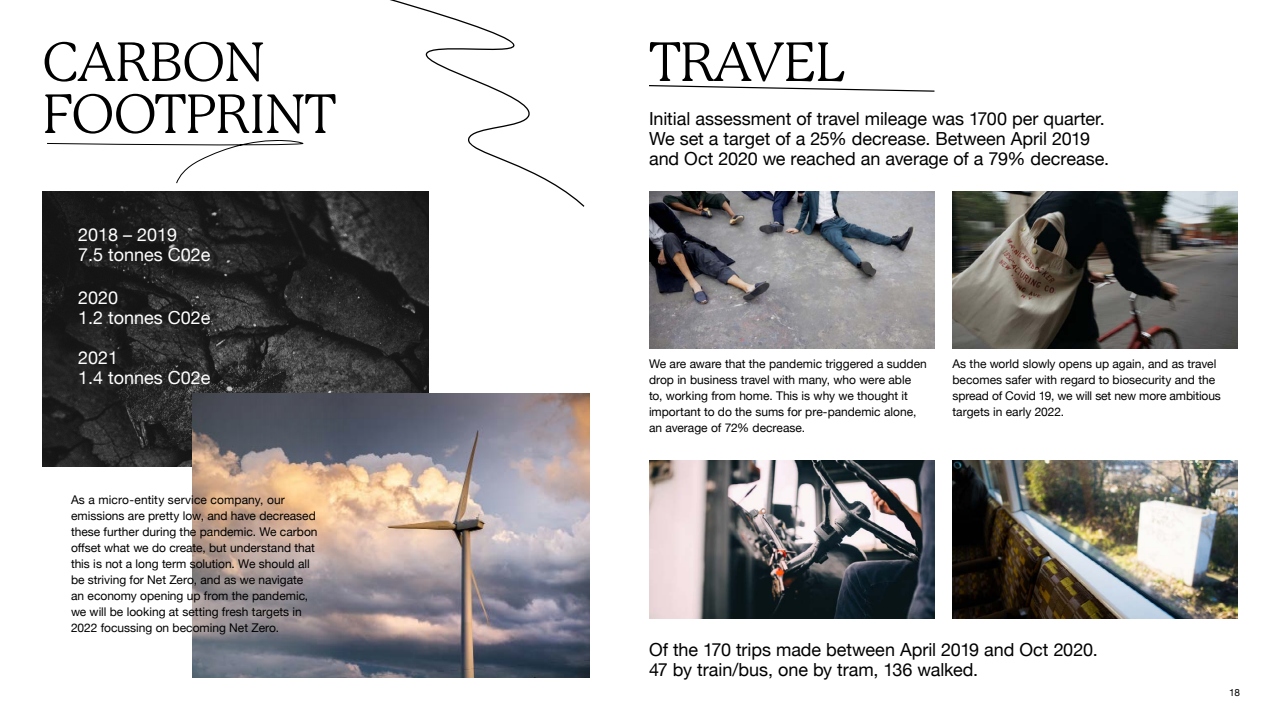
<style>
.page{position:relative;width:1280px;height:720px;background:#fff}
.page>*{position:absolute;margin:0;border:0;box-sizing:border-box;transform-origin:0 0}
.t1{font:54px/52px "P22 Mackinac Pro";letter-spacing:-.03em;color:#000}
.t2{font:18px/20px "Helvetica Neue";letter-spacing:-.005em;color:#000}
.t3{font:18px/20px "Helvetica Neue";color:#fff}
.t4{font:12px/16px "Helvetica Neue";color:#000}
.t5{font:10px "Helvetica Neue";color:#000}
</style>
<div class="page">
<img style="left:649px;top:192px;width:285px;height:157px">
<img style="left:649px;top:461px;width:285px;height:157px">
<img style="left:952px;top:192px;width:286px;height:157px">
<img style="left:952px;top:461px;width:286px;height:157px">
<svg style="left:47px;top:140px;width:256px;height:43px"></svg>
<svg style="left:377px;top:0;width:208px;height:207px"></svg>
<svg style="left:649px;top:85px;width:285px;height:7px"></svg>
<img style="left:42px;top:192px;width:387px;height:274px">
<img style="left:192px;top:393px;width:397px;height:285px">
<svg style="left:192px;top:394px;width:153px;height:284px"></svg>
<h1 class="t1" style="left:42px;top:37px;width:296px">CARBON<br>FOOTPRINT</h1>
<h1 class="t1" style="left:649px;top:37px;width:197px">TRAVEL</h1>
<h2 class="t2" style="left:649px;top:110px;width:462px">Initial assessment of travel mileage was 1700 per quarter.<br>We set a target of a 25% decrease. Between April 2019 and Oct 2020 we reached an average of a 79% decrease.</h2>
<h2 class="t3" style="left:78px;top:226px;width:134px">2018 – 2019<br>7.5 tonnes C02e</h2>
<h2 class="t3" style="left:78px;top:289px;width:134px">2020<br>1.2 tonnes C02e</h2>
<h2 class="t3" style="left:78px;top:349px;width:134px">2021<br>1.4 tonnes C02e</h2>
<p class="t4" style="left:649px;top:356px;width:279px">We are aware that the pandemic triggered a sudden drop in business travel with many, who were able to, working from home. This is why we thought it important to do the sums for pre-pandemic alone, an average of 72% decrease.</p>
<p class="t4" style="left:952px;top:356px;width:270px">As the world slowly opens up again, and as travel becomes safer with regard to biosecurity and the spread of Covid 19, we will set new more ambitious targets in early 2022.</p>
<p class="t4" style="left:71px;top:492px;width:248px">As a micro-entity service company, our emissions are pretty low, and have decreased these further during the pandemic. We carbon offset what we do create, but understand that this is not a long term solution. We should all be striving for Net Zero, and as we navigate an economy opening up from the pandemic, we will be looking at setting fresh targets in 2022 focussing on becoming Net Zero.</p>
<h2 class="t2" style="left:649px;top:641px;width:450px">Of the 170 trips made between April 2019 and Oct 2020.<br>47 by train/bus, one by tram, 136 walked.</h2>
<p class="t5" style="left:1229px;top:685px;width:12px">18</p>
</div>
